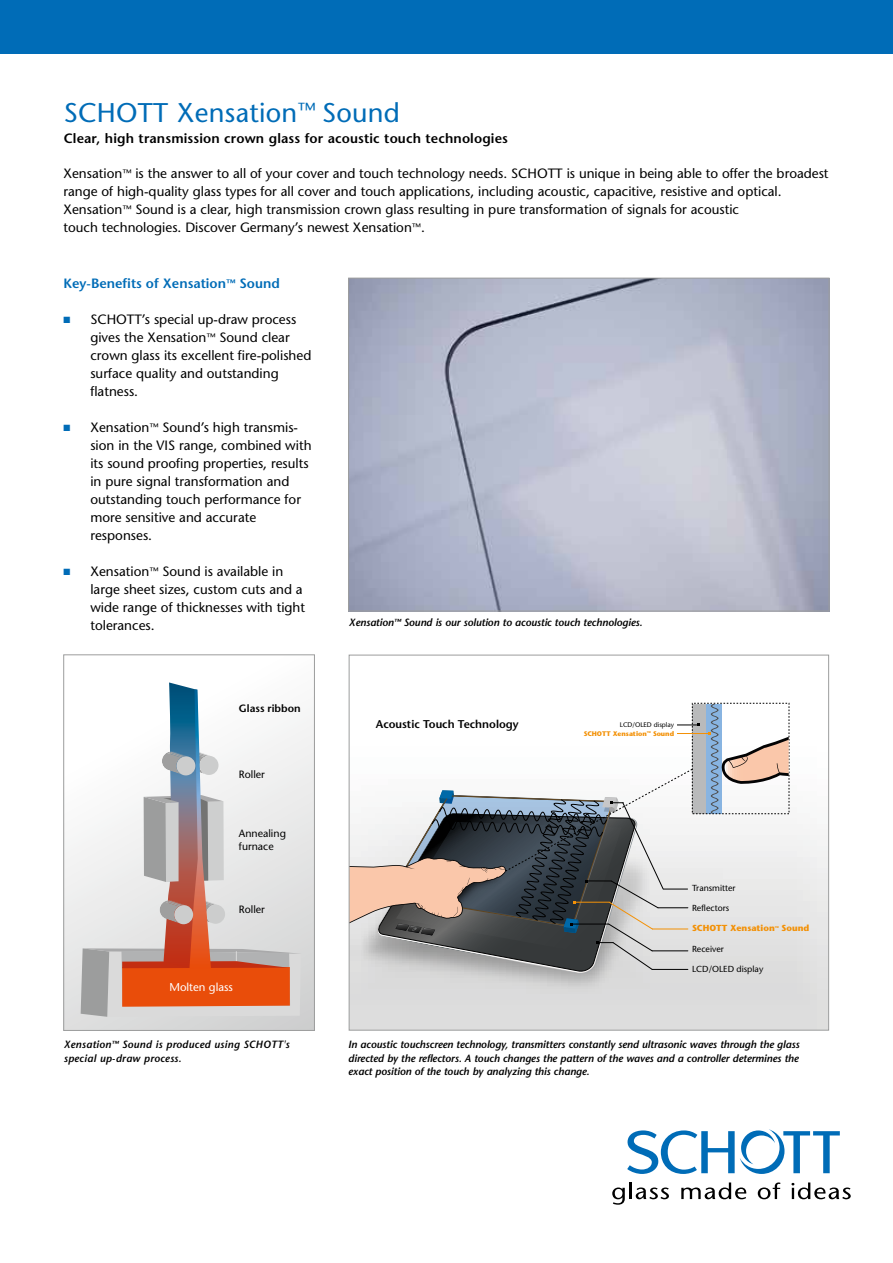
<style>
.page{position:relative;width:893px;height:1263px;background:#fff}
.page>*{position:absolute;margin:0;border:0;box-sizing:border-box;transform-origin:0 0}
.t1{font:27px "Stone Sans";letter-spacing:.01em;color:#006cb7}
.t2{font:13.5px/18px "Stone Sans";color:#000}
.t3{font:600 13.5px "Stone Sans";letter-spacing:.01em;color:#000}
.t4{font:600 13.5px "Stone Sans";color:#006cb7}
.t5{font:11.4px "Stone Sans";color:#fff}
.t6{font:600 11.25px "Stone Sans";color:#000}
.t7{font:10.65px/12.8px "Stone Sans";color:#000}
.t8{font:600 10.65px "Stone Sans";color:#000}
.t9{font:italic 600 10.5px/13.5px "Stone Sans";letter-spacing:-.01em;color:#000;text-align:justify}
.t10{font:italic 600 10.5px/13.5px "Stone Sans";letter-spacing:.02em;color:#000}
.t11{font:8.7px "Stone Sans";color:#000}
.t12{font:700 8.7px "Stone Sans";color:#f39107}
.t13{font:700 6.75px/9.3px "Stone Sans";color:#f39107;text-align:right}
.t14{font:700 3.9px "Stone Sans";color:#f39107}
.s1{color:#006cb7}
.s2{font-weight:400;color:#000}
</style>
<div class="page">
<div style="left:0;top:0;width:893px;height:53px;background:#006cb7"></div>
<svg style="left:351px;top:736px;width:476px;height:292px"></svg>
<div style="left:693px;top:704px;width:14px;height:109px;background:#b9babb"></div>
<div style="left:707px;top:704px;width:15px;height:109px;background:#88b4e1"></div>
<svg style="left:677px;top:723px;width:23px;height:3px"></svg>
<hr style="left:677px;top:733px;width:32px;height:1px;background:#f39107">
<svg style="left:708px;top:704px;width:81px;height:109px"></svg>
<svg style="left:351px;top:768px;width:342px;height:207px"></svg>
<div style="left:64px;top:655px;width:250px;height:375px;background:linear-gradient(to bottom,#fff,#d8d8d9)"></div>
<svg style="left:81px;top:682px;width:221px;height:335px"></svg>
<div style="left:63px;top:654px;width:252px;height:377px;border:1px solid #9c9d9d"></div>
<img style="left:350px;top:280px;width:477px;height:329px">
<div style="left:348px;top:278px;width:481px;height:333px;border:1px solid #9c9d9d"></div>
<svg style="left:627px;top:1129px;width:213px;height:45px"></svg>
<svg style="left:612px;top:1187px;width:13px;height:18px"></svg>
<hr style="left:629px;top:1182px;width:3px;height:17px;background:#000">
<svg style="left:636px;top:1187px;width:33px;height:12px"></svg>
<svg style="left:681px;top:1182px;width:65px;height:17px"></svg>
<svg style="left:758px;top:1182px;width:23px;height:17px"></svg>
<svg style="left:791px;top:1182px;width:60px;height:17px"></svg>
<h1 class="t1" style="left:64px;top:96px;width:338px">SCHOTT Xensation<sup>™</sup> Sound</h1>
<p class="t3" style="left:64px;top:130px;width:446px">Clear, high transmission crown glass for acoustic touch technologies</p>
<p class="t2" style="left:63px;top:165px;width:767px">Xensation<sup>™</sup> is the answer to all of your cover and touch technology needs. SCHOTT is unique in being able to offer the broadest range of high-quality glass types for all cover and touch applications, including acoustic, capacitive, resistive and optical.<br>Xensation<sup>™</sup> Sound is a clear, high transmission crown glass resulting in pure transformation of signals for acoustic<br>touch technologies. Discover Germany’s newest Xensation<sup>™</sup>.</p>
<p class="t4" style="left:63px;top:275px;width:218px">Key-Benefits of Xensation<sup>™</sup> Sound</p>
<p class="t2" style="left:90px;top:311px;width:222px;text-indent:-27px"><span class="s1">■</span> SCHOTT’s special up-draw process gives the Xensation<sup>™</sup> Sound clear crown glass its excellent fire-polished surface quality and outstanding flatness.</p>
<p class="t2" style="left:90px;top:419px;width:223px;text-indent:-27px"><span class="s1">■</span> Xensation<sup>™</sup> Sound’s high transmis&shy;sion in the VIS range, combined with its sound proofing properties, results in pure signal transformation and outstanding touch performance for more sensitive and accurate responses.</p>
<p class="t2" style="left:90px;top:563px;width:216px;text-indent:-27px"><span class="s1">■</span> Xensation<sup>™</sup> Sound is available in large sheet sizes, custom cuts and a wide range of thicknesses with tight tolerances.</p>
<p class="t8" style="left:239px;top:702px;width:63px">Glass ribbon</p>
<p class="t7" style="left:239px;top:767px;width:28px">Roller</p>
<p class="t7" style="left:239px;top:827px;width:49px">Annealing furnace</p>
<p class="t7" style="left:239px;top:903px;width:28px">Roller</p>
<p class="t5" style="left:169px;top:980px;width:65px">Molten glass</p>
<p class="t10" style="left:64px;top:1038px;width:227px">Xensation<sup>™</sup> Sound is produced using SCHOTT's special up-draw process.</p>
<p class="t9" style="left:349px;top:616px;width:295px">Xensation<sup>™</sup> Sound is our solution to acoustic touch technologies.</p>
<p class="t6" style="left:376px;top:717px;width:144px">Acoustic Touch Technology</p>
<p class="t13" style="left:584px;top:720px;width:92px"><span class="s2">LCD/OLED display<br></span>SCHOTT Xensation<sup>™</sup> Sound</p>
<p class="t11" style="left:692px;top:882px;width:45px">Transmitter</p>
<p class="t11" style="left:692px;top:903px;width:39px">Reflectors</p>
<p class="t12" style="left:692px;top:923px;width:84px">SCHOTT Xensation</p>
<p class="t14" style="left:775px;top:925px;width:6px">™</p>
<p class="t12" style="left:782px;top:923px;width:29px">Sound</p>
<p class="t11" style="left:692px;top:943px;width:33px">Receiver</p>
<p class="t11" style="left:692px;top:964px;width:73px">LCD/OLED display</p>
<p class="t9" style="left:348px;top:1038px;width:453px">In acoustic touchscreen technology, transmitters constantly send ultrasonic waves through the glass directed by the reflectors. A touch changes the pattern of the waves and a controller determines the exact position of the touch by analyzing this change.</p>
</div>
